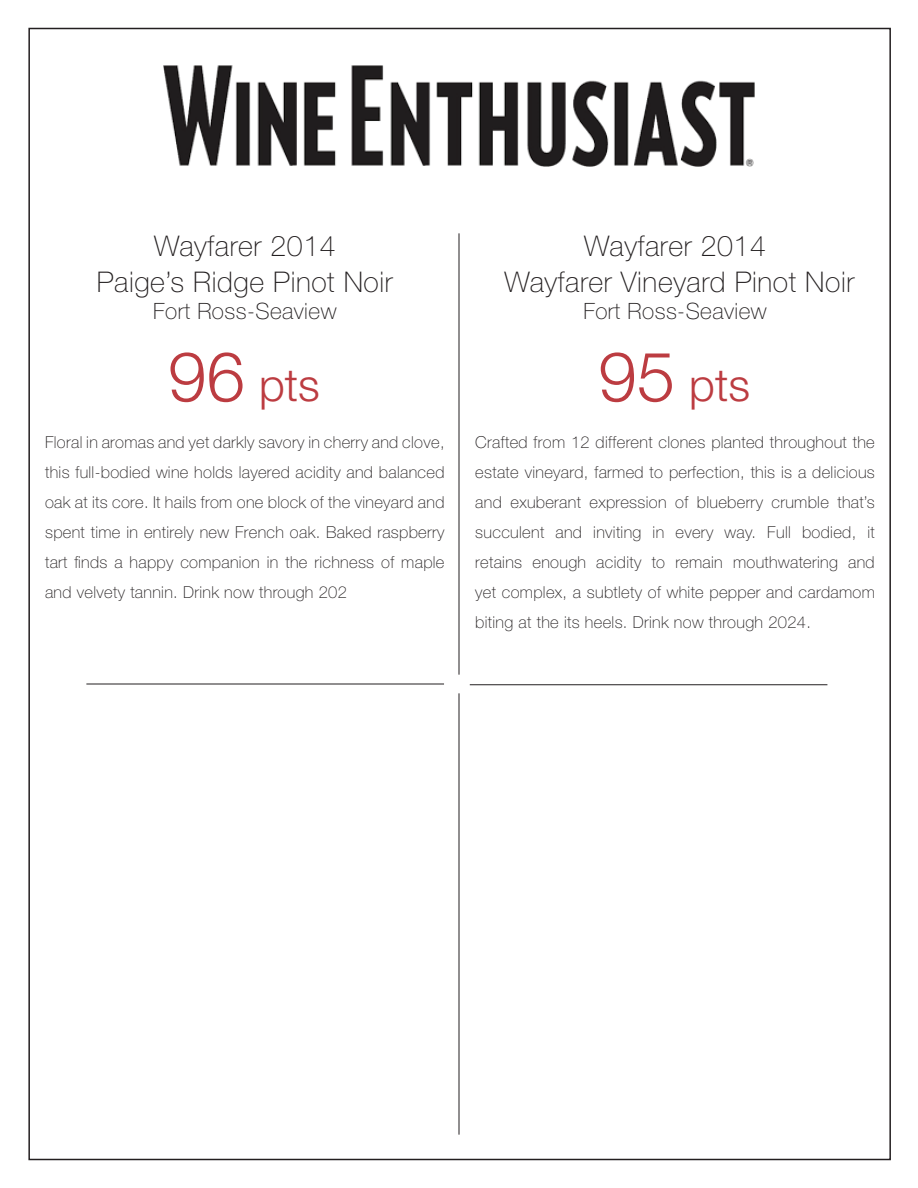
<style>
.page{position:relative;width:918px;height:1188px;background:#fff}
.page>*{position:absolute;margin:0;border:0;box-sizing:border-box;transform-origin:0 0}
.t1{font:300 45px "Helvetica Neue";color:#bc3c41}
.t2{font:100 28.5px/36px "Helvetica Neue";letter-spacing:.02em;color:#231f20;text-align:center}
.t3{font:100 22.5px "Helvetica Neue";letter-spacing:.02em;color:#231f20}
.t4{font:100 16.5px/30px "Helvetica Neue";letter-spacing:.02em;color:#231f20;text-align:justify}
.s1{font-size:69px}
</style>
<div class="page">
<img style="left:164px;top:65px;width:590px;height:101px">
<hr style="left:459px;top:233px;width:1px;height:442px;background:#231f20">
<hr style="left:86px;top:684px;width:358px;height:1px;background:#231f20">
<hr style="left:470px;top:684px;width:357px;height:1px;background:#231f20">
<hr style="left:459px;top:693px;width:1px;height:442px;background:#231f20">
<h2 class="t2" style="left:97px;top:228px;width:297px">Wayfarer 2014<br>Paige’s Ridge Pinot Noir</h2>
<h3 class="t3" style="left:153px;top:298px;width:185px">Fort Ross-Seaview</h3>
<h1 class="t1" style="left:168px;top:358px;width:153px"><span class="s1">96</span> pts</h1>
<p class="t4" style="left:45px;top:427px;width:401px">Floral in aromas and yet darkly savory in cherry and clove, this full-bodied wine holds layered acidity and balanced oak at its core. It hails from one block of the vineyard and spent time in entirely new French oak. Baked raspberry tart finds a happy companion in the richness of maple and velvety tannin. Drink now through 202</p>
<h2 class="t2" style="left:504px;top:228px;width:351px">Wayfarer 2014<br>Wayfarer Vineyard Pinot Noir</h2>
<h3 class="t3" style="left:583px;top:298px;width:185px">Fort Ross-Seaview</h3>
<h1 class="t1" style="left:598px;top:358px;width:153px"><span class="s1">95</span> pts</h1>
<p class="t4" style="left:475px;top:427px;width:401px">Crafted from 12 different clones planted throughout the estate vineyard, farmed to perfection, this is a delicious and exuberant expression of blueberry crumble that’s succulent and inviting in every way. Full bodied, it retains enough acidity to remain mouthwatering and yet complex, a subtlety of white pepper and cardamom biting at the its heels. Drink now through 2024.</p>
</div>
